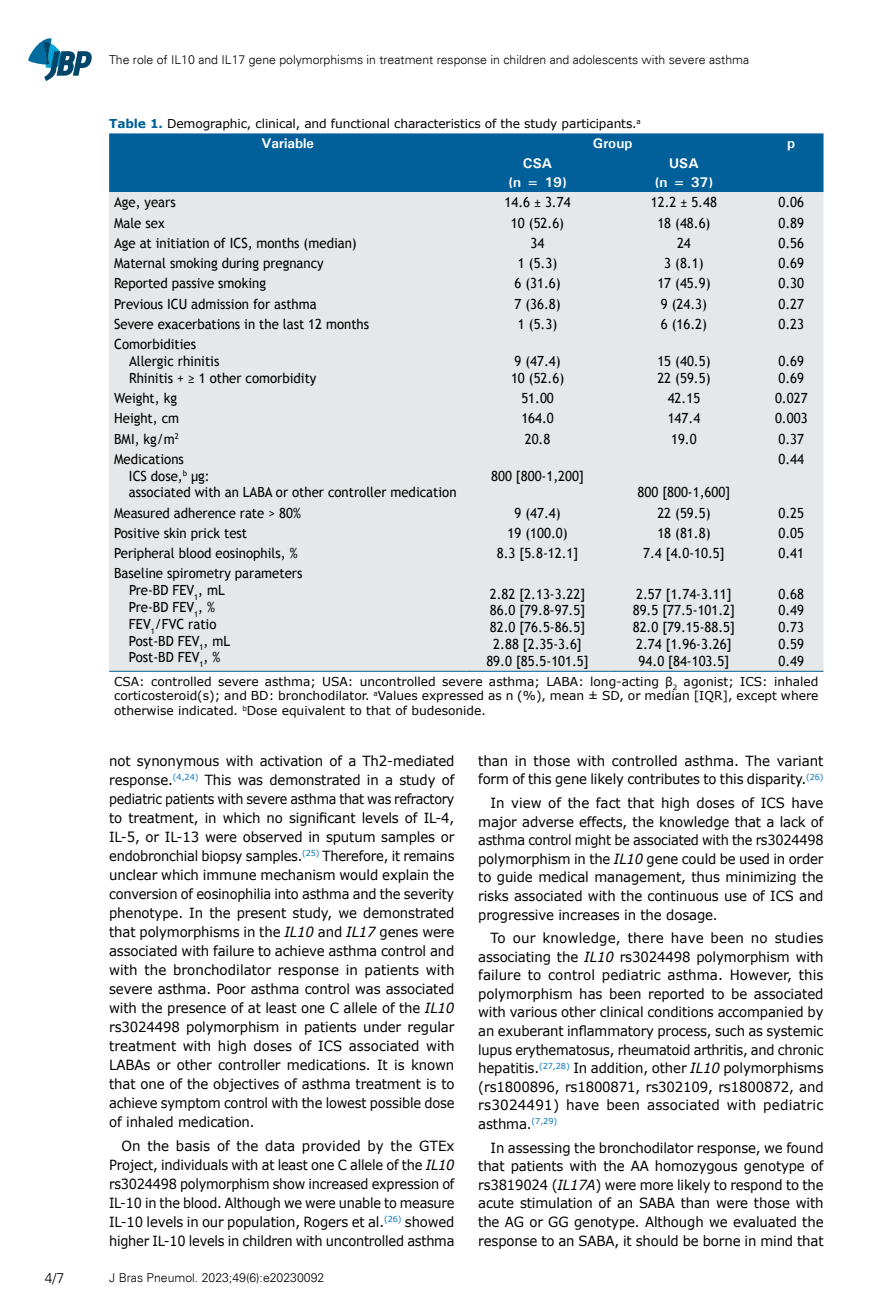
<style>
.page{position:relative;width:893px;height:1315px;background:#fff}
.page>*{position:absolute;margin:0;border:0;box-sizing:border-box;transform-origin:0 0}
.t1{font:14px/18.9px "Verdana";letter-spacing:-.01em;color:#000;text-align:justify;scale:.95 1}
.t2{font:14px/18.6px "Verdana";letter-spacing:-.01em;color:#000;text-align:justify;scale:.96 1}
.t3{font:14px/16.8px "Trebuchet MS";color:#000;scale:.94 1}
.t4{font:700 14px "Univers";color:#fff}
.t5{font:300 14px "Univers";color:#000}
.t6{font:12.25px/14.7px "Verdana";letter-spacing:-.01em;color:#000;text-align:justify}
.t7{font:300 12.25px "Univers";color:#000}
.s1{font-weight:700;color:#01609a}
.s2{font-style:italic}
</style>
<div class="page">
<svg style="left:28px;top:38px;width:64px;height:43px"></svg>
<div style="left:109px;top:133px;width:714px;height:59px;background:#01609a"></div>
<div style="left:109px;top:192px;width:714px;height:479px;background:#e6e7e8"></div>
<hr style="left:109px;top:671px;width:357px;height:1px;background:#01609a">
<hr style="left:466px;top:671px;width:143px;height:1px;background:#01609a">
<hr style="left:609px;top:671px;width:150px;height:1px;background:#01609a">
<hr style="left:759px;top:671px;width:64px;height:1px;background:#01609a">
<p class="t7" style="left:109px;top:52px;width:641px">The role of IL10 and IL17 gene polymorphisms in treatment response in children and adolescents with severe asthma</p>
<p class="t6" style="left:109px;top:117px;width:533px"><span class="s1">Table 1.</span> Demographic, clinical, and functional characteristics of the study participants.<sup>a</sup></p>
<p class="t4" style="left:262px;top:135px;width:54px">Variable</p>
<p class="t4" style="left:593px;top:135px;width:41px">Group</p>
<p class="t4" style="left:787px;top:135px;width:10px">p</p>
<p class="t4" style="left:523px;top:154px;width:31px">CSA</p>
<p class="t4" style="left:669px;top:154px;width:31px">USA</p>
<p class="t4" style="left:508px;top:174px;width:60px">(n = 19)</p>
<p class="t4" style="left:655px;top:174px;width:60px">(n = 37)</p>
<p class="t3" style="left:114px;top:194px;width:67px">Age, years</p>
<p class="t3" style="left:504px;top:194px;width:72px">14.6 ± 3.74</p>
<p class="t3" style="left:651px;top:194px;width:72px">12.2 ± 5.48</p>
<p class="t3" style="left:778px;top:194px;width:29px">0.06</p>
<p class="t3" style="left:114px;top:214px;width:55px">Male sex</p>
<p class="t3" style="left:511px;top:214px;width:58px">10 (52.6)</p>
<p class="t3" style="left:657px;top:214px;width:58px">18 (48.6)</p>
<p class="t3" style="left:778px;top:214px;width:29px">0.89</p>
<p class="t3" style="left:114px;top:235px;width:260px">Age at initiation of ICS, months (median)</p>
<p class="t3" style="left:531px;top:235px;width:16px">34</p>
<p class="t3" style="left:677px;top:235px;width:16px">24</p>
<p class="t3" style="left:778px;top:235px;width:29px">0.56</p>
<p class="t3" style="left:114px;top:255px;width:225px">Maternal smoking during pregnancy</p>
<p class="t3" style="left:518px;top:255px;width:43px">1 (5.3)</p>
<p class="t3" style="left:664px;top:255px;width:43px">3 (8.1)</p>
<p class="t3" style="left:778px;top:255px;width:29px">0.69</p>
<p class="t3" style="left:114px;top:275px;width:163px">Reported passive smoking</p>
<p class="t3" style="left:514px;top:275px;width:51px">6 (31.6)</p>
<p class="t3" style="left:657px;top:275px;width:58px">17 (45.9)</p>
<p class="t3" style="left:778px;top:275px;width:29px">0.30</p>
<p class="t3" style="left:114px;top:295px;width:217px">Previous ICU admission for asthma</p>
<p class="t3" style="left:514px;top:295px;width:51px">7 (36.8)</p>
<p class="t3" style="left:661px;top:295px;width:51px">9 (24.3)</p>
<p class="t3" style="left:778px;top:295px;width:29px">0.27</p>
<p class="t3" style="left:114px;top:316px;width:273px">Severe exacerbations in the last 12 months</p>
<p class="t3" style="left:518px;top:316px;width:43px">1 (5.3)</p>
<p class="t3" style="left:661px;top:316px;width:51px">6 (16.2)</p>
<p class="t3" style="left:778px;top:316px;width:29px">0.23</p>
<p class="t3" style="left:129px;top:336px;width:201px;text-indent:-15px">Comorbidities<br>Allergic rhinitis<br>Rhinitis + ≥ 1 other comorbidity</p>
<p class="t3" style="left:511px;top:353px;width:58px">9 (47.4)<br>10 (52.6)</p>
<p class="t3" style="left:657px;top:353px;width:58px">15 (40.5)<br>22 (59.5)</p>
<p class="t3" style="left:778px;top:353px;width:29px">0.69<br>0.69</p>
<p class="t3" style="left:114px;top:390px;width:68px">Weight, kg</p>
<p class="t3" style="left:521px;top:390px;width:36px">51.00</p>
<p class="t3" style="left:668px;top:390px;width:36px">42.15</p>
<p class="t3" style="left:775px;top:390px;width:36px">0.027</p>
<p class="t3" style="left:114px;top:410px;width:71px">Height, cm</p>
<p class="t3" style="left:521px;top:410px;width:36px">164.0</p>
<p class="t3" style="left:668px;top:410px;width:36px">147.4</p>
<p class="t3" style="left:775px;top:410px;width:36px">0.003</p>
<p class="t3" style="left:114px;top:430px;width:70px">BMI, kg/m<sup>2</sup></p>
<p class="t3" style="left:525px;top:430px;width:29px">20.8</p>
<p class="t3" style="left:671px;top:430px;width:29px">19.0</p>
<p class="t3" style="left:778px;top:430px;width:29px">0.37</p>
<p class="t3" style="left:129px;top:450px;width:350px;text-indent:-15px">Medications<br>ICS dose,<sup>b</sup> µg:<br>associated with an LABA or other controller medication</p>
<p class="t3" style="left:778px;top:450px;width:29px">0.44</p>
<p class="t3" style="left:491px;top:467px;width:100px">800 [800-1,200]</p>
<p class="t3" style="left:638px;top:484px;width:100px">800 [800-1,600]</p>
<p class="t3" style="left:114px;top:504px;width:200px">Measured adherence rate &gt; 80%</p>
<p class="t3" style="left:514px;top:504px;width:51px">9 (47.4)</p>
<p class="t3" style="left:657px;top:504px;width:58px">22 (59.5)</p>
<p class="t3" style="left:778px;top:504px;width:29px">0.25</p>
<p class="t3" style="left:114px;top:525px;width:143px">Positive skin prick test</p>
<p class="t3" style="left:508px;top:525px;width:65px">19 (100.0)</p>
<p class="t3" style="left:657px;top:525px;width:58px">18 (81.8)</p>
<p class="t3" style="left:778px;top:525px;width:29px">0.05</p>
<p class="t3" style="left:114px;top:545px;width:197px">Peripheral blood eosinophils, %</p>
<p class="t3" style="left:497px;top:545px;width:88px">8.3 [5.8-12.1]</p>
<p class="t3" style="left:643px;top:545px;width:88px">7.4 [4.0-10.5]</p>
<p class="t3" style="left:778px;top:545px;width:29px">0.41</p>
<p class="t3" style="left:129px;top:565px;width:186px;text-indent:-15px">Baseline spirometry parameters<br>Pre-BD FEV<sub>1</sub>, mL<br>Pre-BD FEV<sub>1</sub>, %<br>FEV<sub>1</sub>/FVC ratio<br>Post-BD FEV<sub>1</sub>, mL<br>Post-BD FEV<sub>1</sub>, %</p>
<p class="t3" style="left:486px;top:585px;width:110px;text-align:center">2.82 [2.13-3.22]<br>86.0 [79.8-97.5]<br>82.0 [76.5-86.5]<br>2.88 [2.35-3.6]<br>89.0 [85.5-101.5]</p>
<p class="t3" style="left:633px;top:585px;width:110px;text-align:center">2.57 [1.74-3.11]<br>89.5 [77.5-101.2]<br>82.0 [79.15-88.5]<br>2.74 [1.96-3.26]<br>94.0 [84-103.5]</p>
<p class="t3" style="left:778px;top:585px;width:29px;text-align:justify">0.68<br>0.49<br>0.73<br>0.59<br>0.49</p>
<p class="t6" style="left:114px;top:674px;width:706px">CSA: controlled severe asthma; USA: uncontrolled severe asthma; LABA: long-acting β<sub>2</sub> agonist; ICS: inhaled corticosteroid(s); and BD: bronchodilator. <sup>a</sup>Values expressed as n (%), mean ± SD, or median [IQR], except where otherwise indicated. <sup>b</sup>Dose equivalent to that of budesonide.</p>
<p class="t1" style="left:109px;top:751px;width:365px">not synonymous with activation of a Th2-mediated response.<sup>(4,24)</sup> This was demonstrated in a study of pediatric patients with severe asthma that was refractory to treatment, in which no significant levels of IL-4, IL-5, or IL-13 were observed in sputum samples or endobronchial biopsy samples.<sup>(25)</sup> Therefore, it remains unclear which immune mechanism would explain the conversion of eosinophilia into asthma and the severity phenotype. In the present study, we demonstrated that polymorphisms in the <span class="s2">IL10</span> and <span class="s2">IL17</span> genes were associated with failure to achieve asthma control and with the bronchodilator response in patients with severe asthma. Poor asthma control was associated with the presence of at least one C allele of the <span class="s2">IL10 </span>rs3024498 polymorphism in patients under regular treatment with high doses of ICS associated with LABAs or other controller medications. It is known that one of the objectives of asthma treatment is to achieve symptom control with the lowest possible dose of inhaled medication.</p>
<p class="t2" style="left:109px;top:1136px;width:361px;text-indent:12px">On the basis of the data provided by the GTEx Project, individuals with at least one C allele of the <span class="s2">IL10 </span>rs3024498 polymorphism show increased expression of IL-10 in the blood. Although we were unable to measure IL-10 levels in our population, Rogers et al.<sup>(26)</sup> showed higher IL-10 levels in children with uncontrolled asthma</p>
<p class="t5" style="left:45px;top:1269px;width:21px">4/7</p>
<p class="t7" style="left:109px;top:1270px;width:217px">J Bras Pneumol. 2023;49(6):e20230092</p>
<p class="t2" style="left:478px;top:751px;width:361px">than in those with controlled asthma. The variant form of this gene likely contributes to this disparity.<sup>(26)</sup></p>
<p class="t2" style="left:478px;top:794px;width:361px;text-indent:12px">In view of the fact that high doses of ICS have major adverse effects, the knowledge that a lack of asthma control might be associated with the rs3024498 polymorphism in the <span class="s2">IL10</span> gene could be used in order to guide medical management, thus minimizing the risks associated with the continuous use of ICS and progressive increases in the dosage.</p>
<p class="t2" style="left:478px;top:929px;width:361px;text-indent:12px">To our knowledge, there have been no studies associating the <span class="s2">IL10</span> rs3024498 polymorphism with failure to control pediatric asthma. However, this polymorphism has been reported to be associated with various other clinical conditions accompanied by an exuberant inflammatory process, such as systemic lupus erythematosus, rheumatoid arthritis, and chronic hepatitis.<sup>(27,28)</sup> In addition, other <span class="s2">IL10</span> polymorphisms (rs1800896, rs1800871, rs302109, rs1800872, and rs3024491) have been associated with pediatric asthma.<sup>(7,29)</sup></p>
<p class="t1" style="left:478px;top:1138px;width:365px;text-indent:12px">In assessing the bronchodilator response, we found that patients with the AA homozygous genotype of rs3819024 (<span class="s2">IL17A</span>) were more likely to respond to the acute stimulation of an SABA than were those with the AG or GG genotype. Although we evaluated the response to an SABA, it should be borne in mind that</p>
</div>
